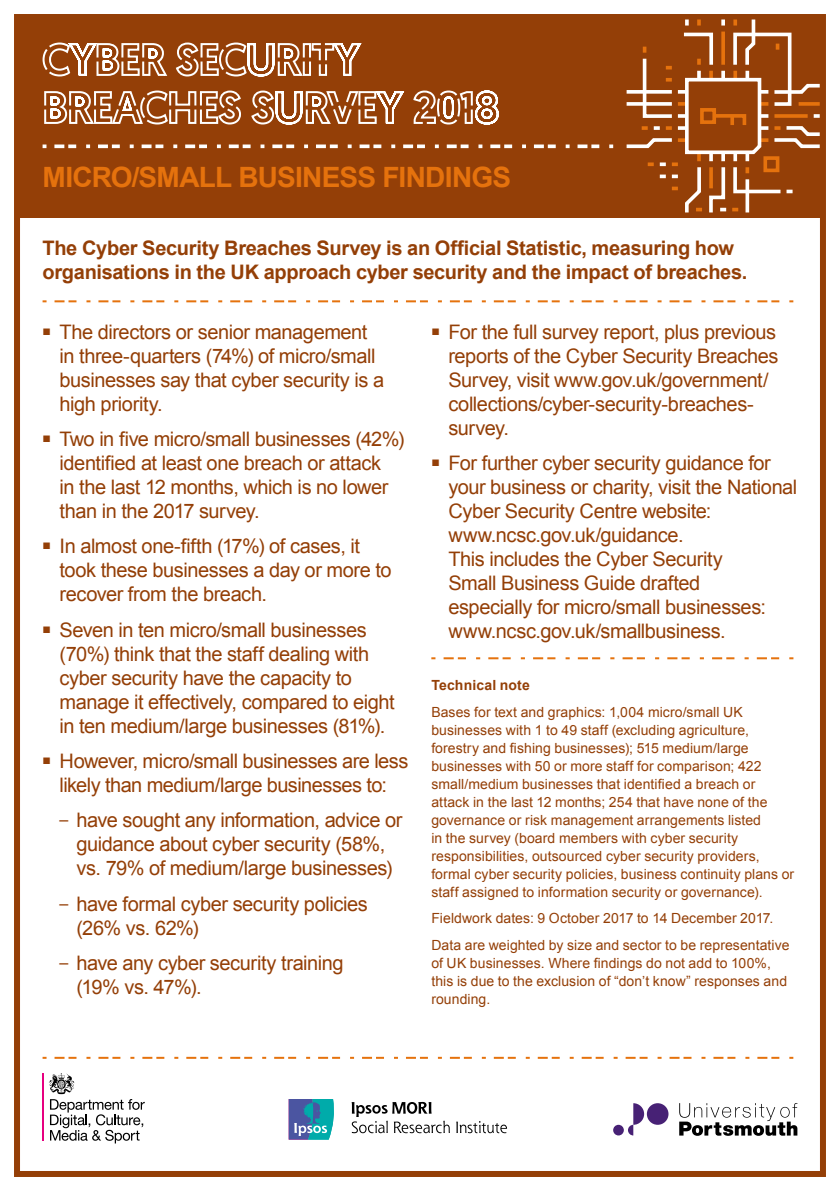
<style>
.page{position:relative;width:840px;height:1191px;background:#fff}
.page>*{position:absolute;margin:0;border:0;box-sizing:border-box;transform-origin:0 0}
.t1{font:700 28px "Arial";letter-spacing:-.025em;color:#e5720d}
.t2{font:20px/24px "Arial";letter-spacing:-.025em;color:#943f07}
.t3{font:700 20px/24px "Arial";letter-spacing:-.015em;color:#943f07}
.t4{font:14px/18px "Arial";letter-spacing:.005em;color:#943f07}
.t5{font:700 14px "Arial";letter-spacing:.01em;color:#943f07}
.s1{font-size:16px}
</style>
<div class="page">
<div style="left:0;top:0;width:839px;height:1191px;background:linear-gradient(to right,#fff,#fff)"></div>
<div style="left:14px;top:14px;width:811px;height:1163px;background:#fff;border:6px solid #943f07"></div>
<div style="left:17px;top:17px;width:805px;height:200px;background:#943f07"></div>
<svg style="left:288px;top:1099px;width:46px;height:40px;background:#408caf"></svg>
<svg style="left:456px;top:1121px;width:50px;height:12px"></svg>
<svg style="left:351px;top:1102px;width:98px;height:31px"></svg>
<div style="left:646px;top:1103px;width:22px;height:21px;background:#472175;border-radius:50%"></div>
<svg style="left:628px;top:1103px;width:15px;height:32px"></svg>
<svg style="left:612px;top:1124px;width:11px;height:11px"></svg>
<svg style="left:679px;top:1103px;width:118px;height:32px"></svg>
<svg style="left:43px;top:300px;width:751px;height:2px"></svg>
<svg style="left:43px;top:1056px;width:751px;height:2px"></svg>
<svg style="left:42px;top:16px;width:780px;height:197px"></svg>
<svg style="left:431px;top:657px;width:363px;height:2px"></svg>
<hr style="left:43px;top:1073px;width:1px;height:67px;background:#e6007f">
<svg style="left:49px;top:1073px;width:96px;height:70px"></svg>
<h1 class="t1" style="left:43px;top:159px;width:469px">MICRO/SMALL BUSINESS FINDINGS</h1>
<p class="t3" style="left:43px;top:236px;width:706px">The Cyber Security Breaches Survey is an Official Statistic, measuring how organisations in the UK approach cyber security and the impact of breaches.</p>
<p class="t2" style="left:60px;top:320px;width:326px;text-indent:-17px"><sup>■</sup> The directors or senior management in three-quarters (74%) of micro/small businesses say that cyber security is a high priority.</p>
<p class="t2" style="left:60px;top:427px;width:346px;text-indent:-17px"><sup>■</sup> Two in five micro/small businesses (42%) identified at least one breach or attack<br>in the last 12 months, which is no lower than in the 2017 survey.</p>
<p class="t2" style="left:60px;top:534px;width:333px;text-indent:-17px"><sup>■</sup> In almost one-fifth (17%) of cases, it took these businesses a day or more to recover from the breach.</p>
<p class="t2" style="left:60px;top:618px;width:336px;text-indent:-17px"><sup>■</sup> Seven in ten micro/small businesses (70%) think that the staff dealing with cyber security have the capacity to manage it effectively, compared to eight in ten medium/large businesses (81%).</p>
<p class="t2" style="left:43px;top:749px;width:367px;text-align:center"><sup>■</sup> However, micro/small businesses are less likely than medium/large businesses to:</p>
<p class="t2" style="left:60px;top:808px;width:344px;text-align:center"><span class="s1">–</span> have sought any information, advice or guidance about cyber security (58%,<br>vs. 79% of medium/large businesses)</p>
<p class="t2" style="left:77px;top:892px;width:293px;text-indent:-17px"><span class="s1">–</span> have formal cyber security policies (26% vs. 62%)</p>
<p class="t2" style="left:77px;top:951px;width:268px;text-indent:-17px"><span class="s1">–</span> have any cyber security training (19% vs. 47%).</p>
<p class="t2" style="left:448px;top:320px;width:331px;text-indent:-17px"><sup>■</sup> For the full survey report, plus previous reports of the Cyber Security Breaches Survey, visit www.gov.uk/government/ collections/cyber-security-breaches&shy;survey.</p>
<p class="t2" style="left:448px;top:451px;width:350px;text-indent:-17px"><sup>■</sup> For further cyber security guidance for your business or charity, visit the National Cyber Security Centre website: www.ncsc.gov.uk/guidance.<br>This includes the Cyber Security<br>Small Business Guide drafted<br>especially for micro/small businesses: www.ncsc.gov.uk/smallbusiness.</p>
<p class="t5" style="left:431px;top:676px;width:100px">Technical note</p>
<p class="t4" style="left:431px;top:703px;width:364px">Bases for text and graphics: 1,004 micro/small UK businesses with 1 to 49 staff (excluding agriculture, forestry and fishing businesses); 515 medium/large businesses with 50 or more staff for comparison; 422 small/medium businesses that identified a breach or attack in the last 12 months; 254 that have none of the governance or risk management arrangements listed<br>in the survey (board members with cyber security responsibilities, outsourced cyber security providers, formal cyber security policies, business continuity plans or staff assigned to information security or governance).</p>
<p class="t4" style="left:431px;top:905px;width:359px;line-height:26.6px">Fieldwork dates: 9 October 2017 to 14 December 2017.<br>Data are weighted by size and sector to be representative</p>
<p class="t4" style="left:431px;top:954px;width:357px">of UK businesses. Where findings do not add to 100%, this is due to the exclusion of “don’t know” responses and rounding.</p>
</div>
